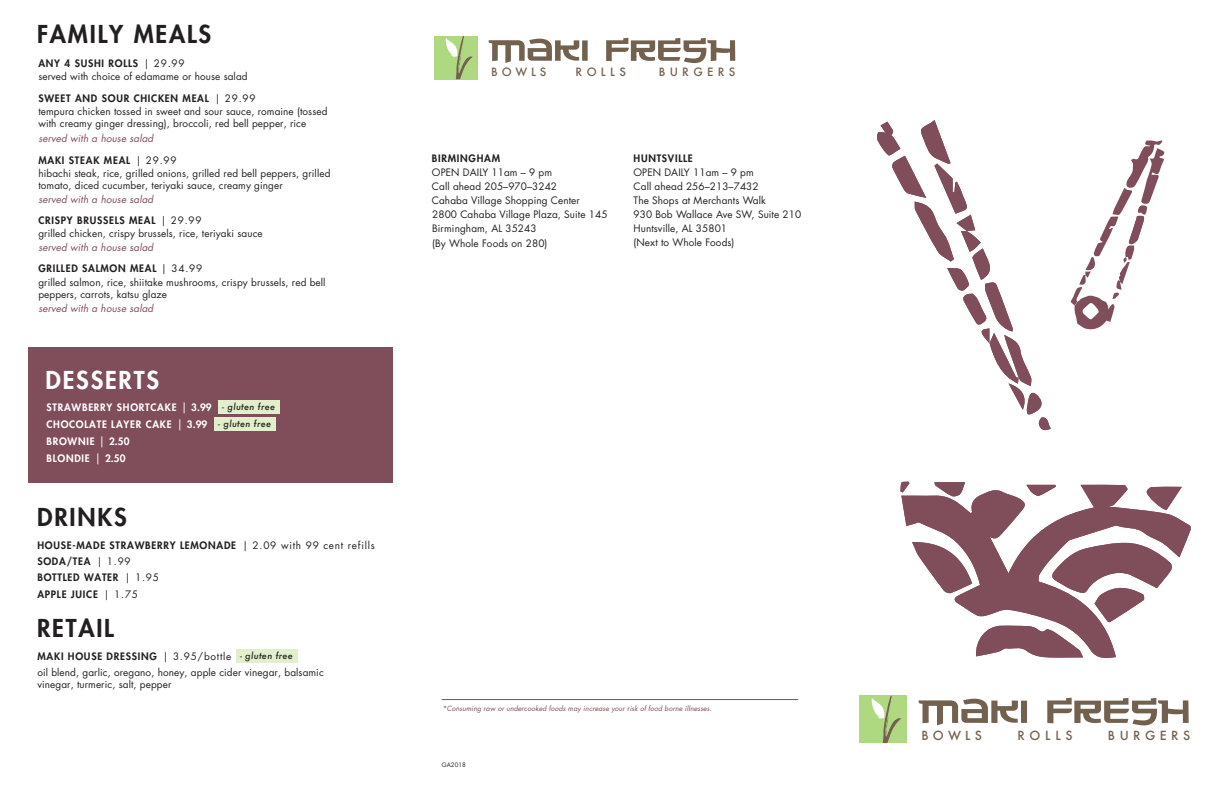
<style>
.page{position:relative;width:1224px;height:792px;background:#fff}
.page>*{position:absolute;margin:0;border:0;box-sizing:border-box;transform-origin:0 0}
.t1{font:800 24px "Futura Std";letter-spacing:.075em;color:#231f20}
.t2{font:800 24px "Futura Std";letter-spacing:.075em;color:#fff}
.t3{font:500 12.2px "Futura";letter-spacing:.365em;color:#73614f}
.t4{font:500 11.2px "Futura";letter-spacing:.385em;color:#73614f}
.t5{font:10px/13.3px "Futura Std";letter-spacing:.01em;color:#231f20}
.t6{font:10px/14px "Futura";letter-spacing:.01em;color:#231f20}
.t7{font:800 10px/16.2px "Futura Std";letter-spacing:.075em;color:#231f20}
.t8{font:italic 10px "Futura";letter-spacing:.01em;color:#804d5a}
.t9{font:800 10px/17px "Futura Std";letter-spacing:.075em;color:#fff}
.t10{font:10px "Futura";letter-spacing:.075em;color:#231f20}
.t11{font:italic 500 9px "Futura";letter-spacing:.035em;color:#231f20}
.t12{font:italic 7px "Futura";letter-spacing:.01em;color:#804d5a}
.t13{font:6px "Futura";letter-spacing:.01em;color:#231f20}
.s1{font-weight:800}
.s2{font-family:"Futura"}
.s3{font-weight:400;font-size:11px}
.s4{font-family:"Futura";font-weight:400}
</style>
<div class="page">
<svg style="left:901px;top:485px;width:290px;height:73px;fill:#804d5a"></svg>
<svg style="left:912px;top:542px;width:260px;height:116px"></svg>
<svg style="left:1146px;top:487px;width:36px;height:23px"></svg>
<svg style="left:934px;top:482px;width:31px;height:15px"></svg>
<svg style="left:1026px;top:485px;width:30px;height:12px"></svg>
<svg style="left:877px;top:120px;width:174px;height:311px"></svg>
<svg style="left:900px;top:481px;width:9px;height:11px"></svg>
<svg style="left:1070px;top:140px;width:95px;height:190px"></svg>
<div style="left:859px;top:696px;width:48px;height:47px;background:#afd980"></div>
<svg style="left:919px;top:698px;width:270px;height:27px"></svg>
<svg style="left:872px;top:696px;width:29px;height:47px"></svg>
<hr style="left:442px;top:699px;width:356px;height:1px;background:#804d5a">
<div style="left:29px;top:348px;width:364px;height:135px;background:#804d5a"></div>
<div style="left:218px;top:400px;width:62px;height:14px;background:#e2efcc"></div>
<div style="left:236px;top:649px;width:62px;height:14px;background:#e2efcc"></div>
<div style="left:214px;top:418px;width:62px;height:13px;background:#e2efcc"></div>
<div style="left:434px;top:36px;width:44px;height:43px;background:#afd980"></div>
<svg style="left:489px;top:38px;width:246px;height:25px"></svg>
<svg style="left:446px;top:36px;width:26px;height:43px"></svg>
<h1 class="t1" style="left:37px;top:19px;width:176px">FAMILY MEALS</h1>
<p class="t5" style="left:38px;top:57px;width:211px"><span class="s1">ANY 4 SUSHI ROLLS</span> <span class="s2">| 29.99<br></span>served with choice of edamame or house salad</p>
<p class="t5" style="left:38px;top:92px;width:291px"><span class="s1">SWEET AND SOUR CHICKEN MEAL</span> <span class="s2">| 29.99<br></span>tempura chicken tossed in sweet and sour sauce, romaine (tossed</p>
<p class="t5" style="left:38px;top:117px;width:269px">with creamy ginger dressing), broccoli, red bell pepper, rice</p>
<p class="t8" style="left:38px;top:132px;width:117px">served with a house salad</p>
<p class="t5" style="left:38px;top:154px;width:294px"><span class="s1">MAKI STEAK MEAL</span> <span class="s2">| 29.99<br></span>hibachi steak, rice, grilled onions, grilled red bell peppers, grilled</p>
<p class="t5" style="left:38px;top:179px;width:246px">tomato, diced cucumber, teriyaki sauce, creamy ginger</p>
<p class="t8" style="left:38px;top:193px;width:117px">served with a house salad</p>
<p class="t5" style="left:38px;top:214px;width:226px"><span class="s1">CRISPY BRUSSELS MEAL</span> <span class="s2">| 29.99<br></span>grilled chicken, crispy brussels, rice, teriyaki sauce</p>
<p class="t8" style="left:38px;top:241px;width:117px">served with a house salad</p>
<p class="t5" style="left:38px;top:262px;width:289px"><span class="s1">GRILLED SALMON MEAL</span> <span class="s2">| 34.99<br></span>grilled salmon, rice, shiitake mushrooms, crispy brussels, red bell</p>
<p class="t5" style="left:38px;top:287px;width:130px">peppers, carrots, katsu glaze</p>
<p class="t8" style="left:38px;top:302px;width:117px">served with a house salad</p>
<h1 class="t2" style="left:45px;top:365px;width:115px">DESSERTS</h1>
<p class="t9" style="left:46px;top:399px;width:167px">STRAWBERRY SHORTCAKE <span class="s3">|</span> 3.99<br>CHOCOLATE LAYER CAKE <span class="s3">|</span> 3.99<br>BROWNIE <span class="s3">|</span> 2.50<br>BLONDIE <span class="s3">|</span> 2.50</p>
<p class="t11" style="left:222px;top:401px;width:54px">- gluten free</p>
<p class="t11" style="left:218px;top:418px;width:54px">- gluten free</p>
<h1 class="t1" style="left:37px;top:502px;width:91px">DRINKS</h1>
<p class="t7" style="left:37px;top:537px;width:339px">HOUSE-MADE STRAWBERRY LEMONADE <span class="s4">| 2.09 with 99 cent refills</span></p>
<p class="t7" style="left:37px;top:553px;width:123px">SODA/TEA <span class="s4">| 1.99<br></span>BOTTLED WATER <span class="s4">| 1.95<br></span>APPLE JUICE <span class="s4">| 1.75</span></p>
<h1 class="t1" style="left:37px;top:613px;width:78px">RETAIL</h1>
<p class="t7" style="left:37px;top:648px;width:121px">MAKI HOUSE DRESSING</p>
<p class="t10" style="left:163px;top:650px;width:70px">| 3.95/bottle</p>
<p class="t11" style="left:240px;top:650px;width:54px">- gluten free</p>
<p class="t5" style="left:37px;top:666px;width:288px;line-height:12px">oil blend, garlic, oregano, honey, apple cider vinegar, balsamic vinegar, turmeric, salt, pepper</p>
<p class="t4" style="left:491px;top:64px;width:57px">BOWLS</p>
<p class="t4" style="left:576px;top:64px;width:52px">ROLLS</p>
<p class="t4" style="left:659px;top:64px;width:78px">BURGERS</p>
<p class="t7" style="left:432px;top:151px;width:70px">BIRMINGHAM</p>
<p class="t6" style="left:432px;top:166px;width:127px">OPEN DAILY 11am – 9 pm<br>Call ahead 205–970–3242</p>
<p class="t6" style="left:432px;top:194px;width:150px">Cahaba Village Shopping Center</p>
<p class="t6" style="left:432px;top:208px;width:177px">2800 Cahaba Village Plaza, Suite 145<br>Birmingham, AL 35243</p>
<p class="t6" style="left:432px;top:236px;width:117px">(By Whole Foods on 280)</p>
<p class="t7" style="left:634px;top:151px;width:61px">HUNTSVILLE</p>
<p class="t6" style="left:634px;top:166px;width:169px">OPEN DAILY 11am – 9 pm<br>Call ahead 256–213–7432<br>The Shops at Merchants Walk<br>930 Bob Wallace Ave SW, Suite 210<br>Huntsville, AL 35801<br>(Next to Whole Foods)</p>
<p class="t12" style="left:442px;top:704px;width:271px">*Consuming raw or undercooked foods may increase your risk of food borne illnesses.</p>
<p class="t13" style="left:442px;top:761px;width:26px">GA2018</p>
<p class="t3" style="left:922px;top:727px;width:62px">BOWLS</p>
<p class="t3" style="left:1017px;top:727px;width:57px">ROLLS</p>
<p class="t3" style="left:1108px;top:727px;width:84px">BURGERS</p>
</div>
